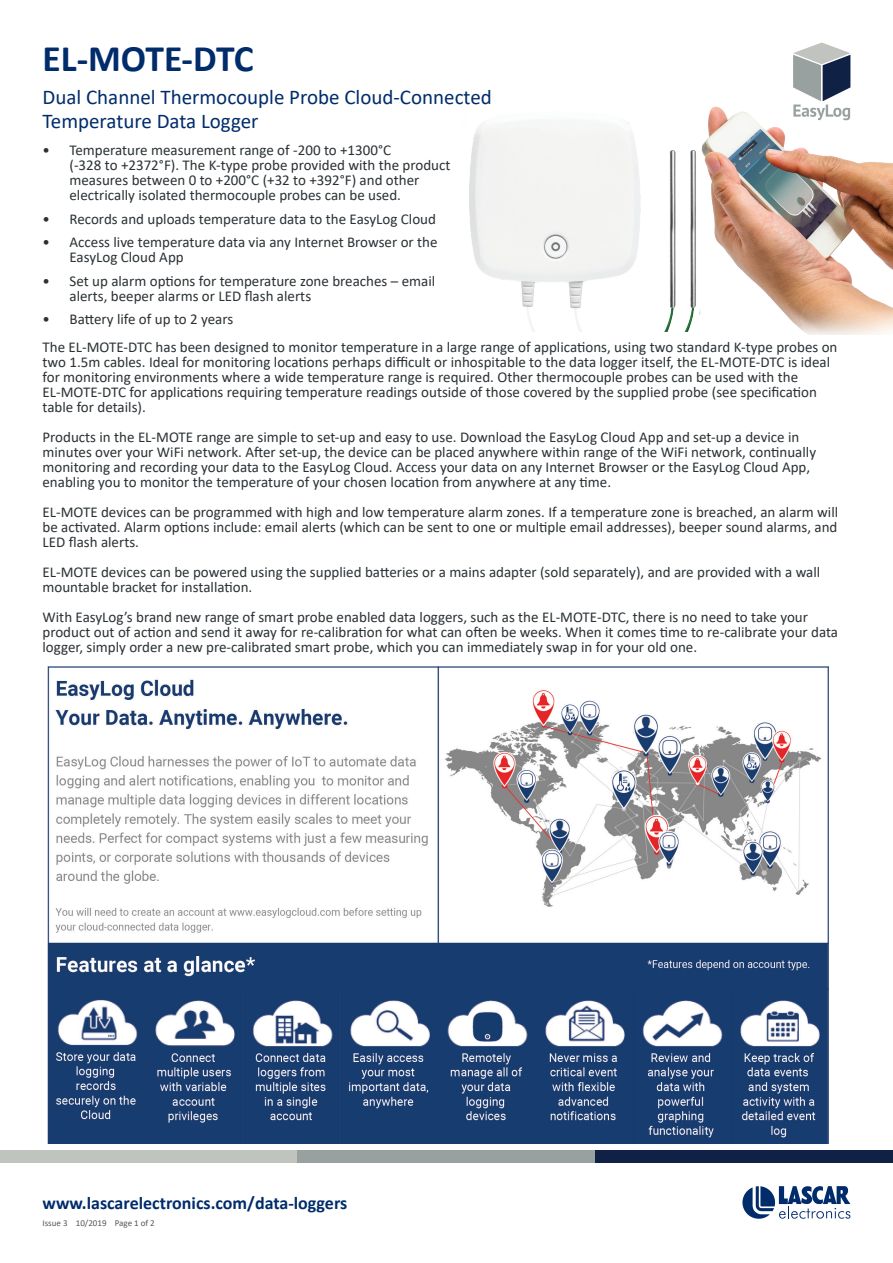
<style>
.page{position:relative;width:893px;height:1263px;background:#fff}
.page>*{position:absolute;margin:0;border:0;box-sizing:border-box;transform-origin:0 0}
.t1{font:700 37.5px "Calibri";letter-spacing:-.005em;color:#002c6b}
.t2{font:21px/24px "Calibri";color:#002c6b}
.t3{font:700 18px "Calibri";color:#002c6b}
.t4{font:15px/15px "Calibri";color:#2a3134}
.t5{font:9px "Calibri";color:#57585a}
</style>
<div class="page">
<div style="left:595px;top:1150px;width:298px;height:13px;background:#112146"></div>
<div style="left:0;top:1150px;width:298px;height:13px;background:#c0c4bf"></div>
<div style="left:298px;top:1150px;width:297px;height:13px;background:#99a0a0"></div>
<svg style="left:742px;top:1186px;width:108px;height:33px"></svg>
<svg style="left:793px;top:43px;width:57px;height:58px"></svg>
<img style="left:717px;top:101px;width:176px;height:234px">
<img style="left:47px;top:666px;width:782px;height:477px">
<img style="left:639px;top:951px;width:174px;height:27px">
<img style="left:469px;top:106px;width:248px;height:226px">
<div style="left:590px;top:302px;width:31px;height:34px;background:#fff"></div>
<h1 class="t1" style="left:43px;top:32px;width:213px">EL-MOTE-DTC</h1>
<h2 class="t2" style="left:43px;top:84px;width:451px">Dual Channel Thermocouple Probe Cloud-Connected<br>Temperature Data Logger</h2>
<p class="t4" style="left:70px;top:142px;width:383px;text-indent:-27px">• Temperature measurement range of -200 to +1300°C<br>(-328 to +2372°F). The K-type probe provided with the product measures between 0 to +200°C (+32 to +392°F) and other electrically isolated thermocouple probes can be used.</p>
<p class="t4" style="left:43px;top:211px;width:395px">• Records and uploads temperature data to the EasyLog Cloud</p>
<p class="t4" style="left:70px;top:234px;width:370px;text-indent:-27px">• Access live temperature data via any Internet Browser or the<br>EasyLog Cloud App</p>
<p class="t4" style="left:70px;top:273px;width:367px;text-indent:-27px">• Set up alarm options for temperature zone breaches – email alerts, beeper alarms or LED flash alerts</p>
<p class="t4" style="left:43px;top:305px;width:796px;line-height:28px">• Battery life of up to 2 years<br>The EL-MOTE-DTC has been designed to monitor temperature in a large range of applications, using two standard K-type probes on</p>
<p class="t4" style="left:43px;top:354px;width:789px">two 1.5m cables. Ideal for monitoring locations perhaps difficult or inhospitable to the data logger itself, the EL-MOTE-DTC is ideal for monitoring environments where a wide temperature range is required. Other thermocouple probes can be used with the EL-MOTE-DTC for applications requiring temperature readings outside of those covered by the supplied probe (see specification table for details).</p>
<p class="t4" style="left:43px;top:429px;width:775px">Products in the EL-MOTE range are simple to set-up and easy to use. Download the EasyLog Cloud App and set-up a device in minutes over your WiFi network. After set-up, the device can be placed anywhere within range of the WiFi network, continually monitoring and recording your data to the EasyLog Cloud. Access your data on any Internet Browser or the EasyLog Cloud App, enabling you to monitor the temperature of your chosen location from anywhere at any time.</p>
<p class="t4" style="left:43px;top:504px;width:797px;text-align:justify">EL-MOTE devices can be programmed with high and low temperature alarm zones. If a temperature zone is breached, an alarm will be activated. Alarm options include: email alerts (which can be sent to one or multiple email addresses), beeper sound alarms, and LED flash alerts.</p>
<p class="t4" style="left:43px;top:564px;width:779px">EL-MOTE devices can be powered using the supplied batteries or a mains adapter (sold separately), and are provided with a wall mountable bracket for installation.</p>
<p class="t4" style="left:43px;top:609px;width:797px">With EasyLog’s brand new range of smart probe enabled data loggers, such as the EL-MOTE-DTC, there is no need to take your product out of action and send it away for re-calibration for what can often be weeks. When it comes time to re-calibrate your data logger, simply order a new pre-calibrated smart probe, which you can immediately swap in for your old one.</p>
<p class="t3" style="left:43px;top:1190px;width:306px">www.lascarelectronics.com/data-loggers</p>
<p class="t5" style="left:43px;top:1216px;width:114px">Issue 3 10/2019 Page 1 of 2</p>
</div>
